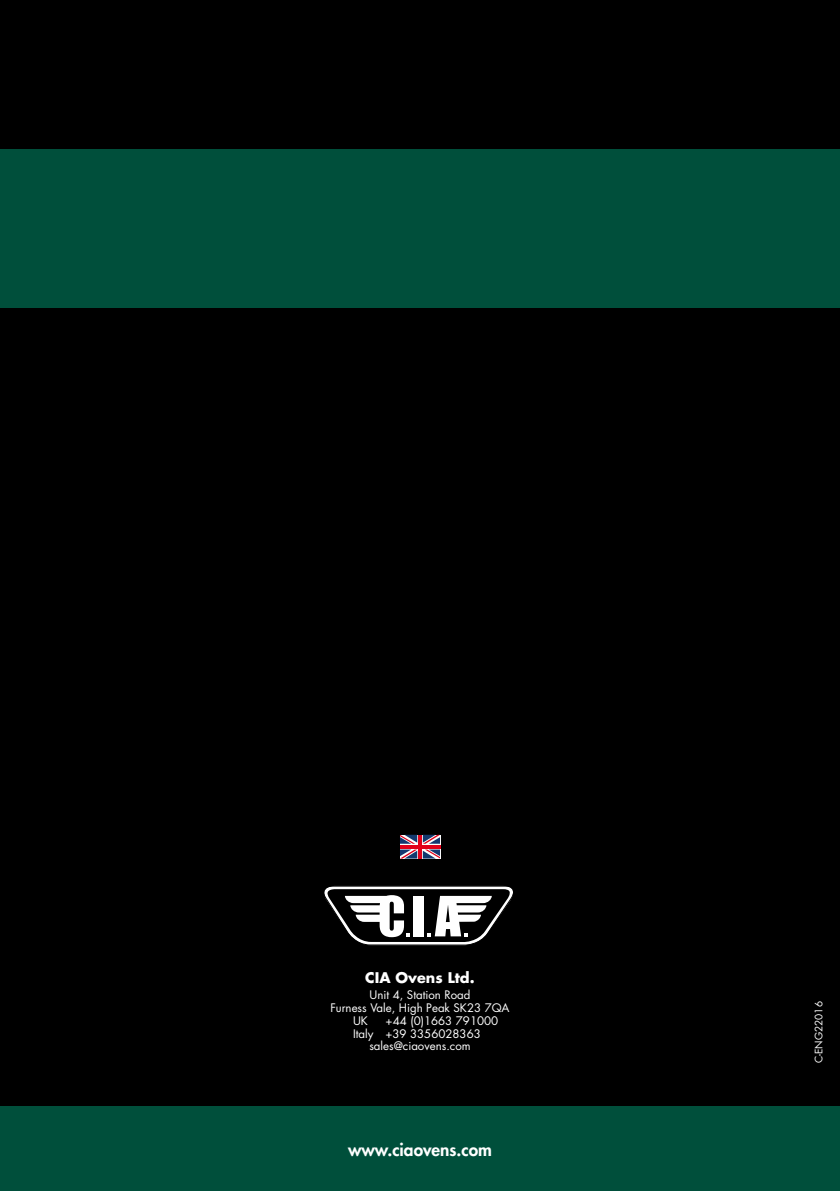
<style>
.page{position:relative;width:840px;height:1191px;background:#fff}
.page>*{position:absolute;margin:0;border:0;box-sizing:border-box;transform-origin:0 0}
.t1{font:800 17.2px "Futura Std";color:#fff}
.t2{font:700 14.4px "Futura Std";color:#fff}
.t3{font:11.4px "Futura Std";color:#fff}
.t4{font:10px "Futura Std";color:#fff}
</style>
<div class="page">
<div style="left:0;top:0;width:839px;height:1191px;background:#000"></div>
<div style="left:0;top:1106px;width:839px;height:85px;background:#004f3b"></div>
<div style="left:0;top:149px;width:839px;height:159px;background:#004f3b"></div>
<svg style="left:324px;top:886px;width:189px;height:60px"></svg>
<svg style="left:400px;top:843px;width:40px;height:6px"></svg>
<svg style="left:400px;top:834px;width:40px;height:9px"></svg>
<svg style="left:400px;top:849px;width:40px;height:9px"></svg>
<hr style="left:418px;top:834px;width:3px;height:24px;background:#e2001a">
<svg style="left:400px;top:844px;width:40px;height:4px"></svg>
<p class="t2" style="left:365px;top:968px;width:111px">CIA Ovens Ltd.</p>
<p class="t3" style="left:369px;top:987px;width:102px">Unit 4, Station Road</p>
<p class="t3" style="left:330px;top:1000px;width:181px">Furness Vale, High Peak SK23 7QA</p>
<p class="t3" style="left:353px;top:1013px;width:16px">UK</p>
<p class="t3" style="left:385px;top:1013px;width:114px">+44 (0)1663 791000</p>
<p class="t3" style="left:353px;top:1026px;width:129px">Italy +39 3356028363</p>
<p class="t3" style="left:369px;top:1039px;width:103px">sales@ciaovens.com</p>
<h1 class="t1" style="left:348px;top:1138px;width:145px">www.ciaovens.com</h1>
<p class="t4" style="left:812px;top:1063px;width:64px;rotate:-90deg">C-ENG22016</p>
</div>
